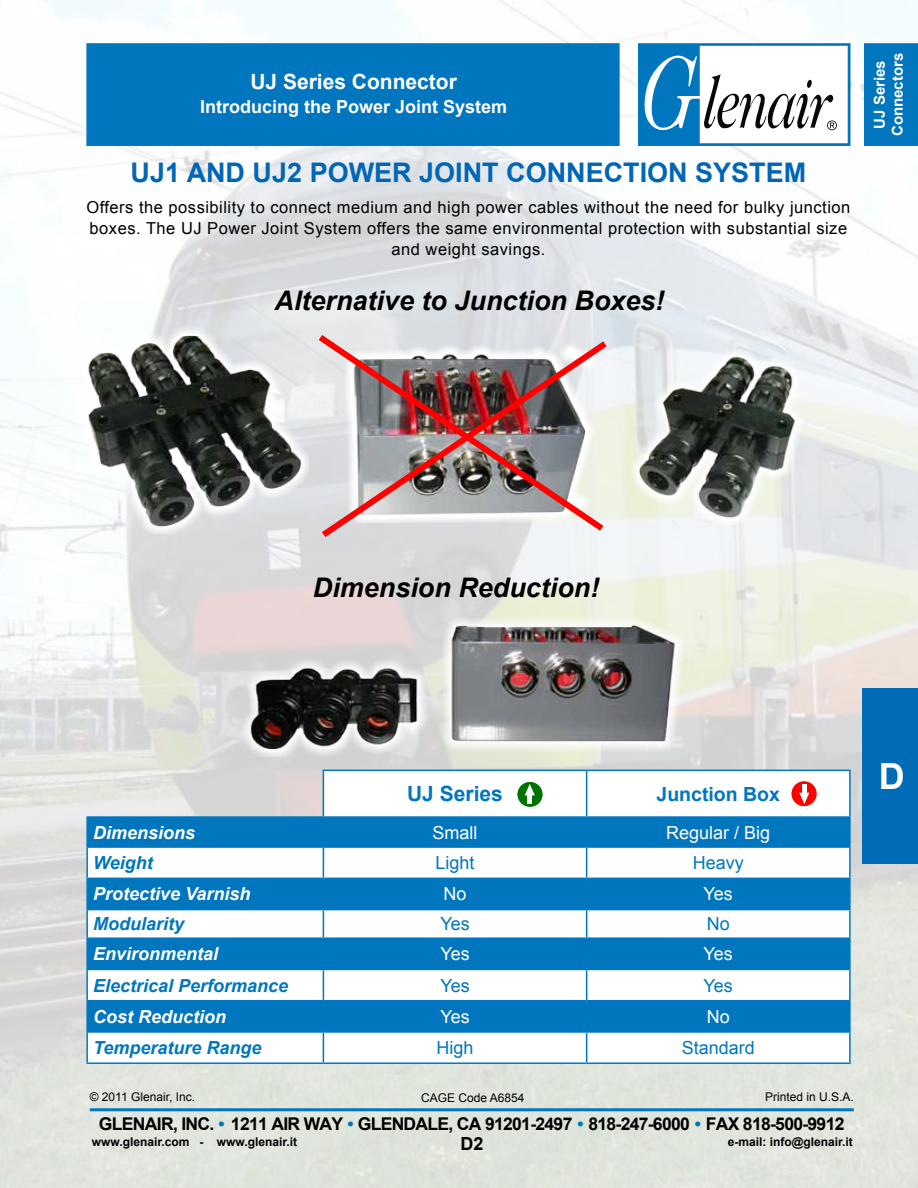
<style>
.page{position:relative;width:918px;height:1188px;background:#fff}
.page>*{position:absolute;margin:0;border:0;box-sizing:border-box;transform-origin:0 0}
.t1{font:700 36px "Arial";color:#fff}
.t2{font:italic 700 27px "Arial";color:#000}
.t3{font:700 27px "Arial";color:#0066b7}
.t4{font:700 21px "Arial";color:#fff}
.t5{font:700 21px "Arial";color:#0076bf}
.t6{font:700 19.5px "Arial";color:#0076bf}
.t7{font:italic 700 18px "Arial";color:#fff}
.t8{font:italic 700 18px "Arial";color:#0076bf}
.t9{font:18px "Arial";color:#0076bf}
.t10{font:18px "Arial";color:#fff}
.t11{font:700 18px "Arial";color:#fff}
.t12{font:700 18px "Arial";color:#000}
.t13{font:700 17.55px "Arial";letter-spacing:-.04em;color:#000}
.t14{font:16.5px/21px "Arial";letter-spacing:.03em;color:#000;text-align:center}
.t15{font:700 15px/18px "Arial";color:#fff;text-align:center}
.t16{font:700 12px "Arial";color:#000}
.t17{font:12px "Arial";color:#000}
.s1{color:#0076bf}
</style>
<div class="page">
<img style="left:0;top:0;width:918px;height:1188px">
<div style="left:86px;top:43px;width:534px;height:103px;background:#0076bf;border:2px solid #0076bf"></div>
<div style="left:864px;top:43px;width:54px;height:103px;background:#0076bf"></div>
<svg style="left:638px;top:43px;width:212px;height:103px"></svg>
<hr style="left:90px;top:1108px;width:764px;height:3px;background:#0076bf">
<div style="left:863px;top:688px;width:55px;height:176px;background:#006bb6"></div>
<svg style="left:312px;top:329px;width:298px;height:208px;background:#dfe1e5"></svg>
<svg style="left:239px;top:613px;width:444px;height:144px;background:#e4ded8"></svg>
<img style="left:246px;top:619px;width:437px;height:138px">
<div style="left:88px;top:879px;width:761px;height:152px;background:#0076bf"></div>
<svg style="left:88px;top:970px;width:761px;height:30px"></svg>
<hr style="left:587px;top:770px;width:264px;height:1px;background:#0076bf">
<hr style="left:849px;top:771px;width:2px;height:45px;background:#0076bf">
<hr style="left:587px;top:816px;width:264px;height:2px;background:#0076bf">
<hr style="left:849px;top:818px;width:2px;height:28px;background:#0076bf">
<hr style="left:587px;top:846px;width:264px;height:2px;background:#0076bf">
<hr style="left:849px;top:848px;width:2px;height:30px;background:#0076bf">
<hr style="left:323px;top:878px;width:264px;height:1px;background:#0076bf">
<hr style="left:587px;top:878px;width:264px;height:1px;background:#0076bf">
<hr style="left:586px;top:879px;width:1px;height:30px;background:#0076bf">
<hr style="left:849px;top:879px;width:2px;height:30px;background:#0076bf">
<hr style="left:323px;top:909px;width:264px;height:1px;background:#0076bf">
<hr style="left:587px;top:909px;width:264px;height:1px;background:#0076bf">
<hr style="left:849px;top:910px;width:2px;height:27px;background:#0076bf">
<hr style="left:323px;top:937px;width:264px;height:2px;background:#0076bf">
<hr style="left:587px;top:937px;width:264px;height:2px;background:#0076bf">
<hr style="left:586px;top:939px;width:1px;height:30px;background:#0076bf">
<hr style="left:849px;top:939px;width:2px;height:30px;background:#0076bf">
<hr style="left:323px;top:969px;width:264px;height:1px;background:#0076bf">
<hr style="left:587px;top:969px;width:264px;height:1px;background:#0076bf">
<hr style="left:586px;top:970px;width:1px;height:30px;background:#0076bf">
<hr style="left:849px;top:970px;width:2px;height:30px;background:#0076bf">
<hr style="left:323px;top:1000px;width:264px;height:1px;background:#0076bf">
<hr style="left:587px;top:1000px;width:264px;height:1px;background:#0076bf">
<hr style="left:586px;top:1001px;width:1px;height:30px;background:#0076bf">
<hr style="left:849px;top:1001px;width:2px;height:30px;background:#0076bf">
<hr style="left:86px;top:816px;width:237px;height:2px;background:#0076bf">
<hr style="left:86px;top:818px;width:2px;height:28px;background:#0076bf">
<hr style="left:86px;top:846px;width:237px;height:2px;background:#0076bf">
<hr style="left:86px;top:848px;width:2px;height:30px;background:#0076bf">
<hr style="left:86px;top:878px;width:237px;height:1px;background:#0076bf">
<hr style="left:86px;top:879px;width:2px;height:30px;background:#0076bf">
<hr style="left:323px;top:879px;width:1px;height:30px;background:#0076bf">
<hr style="left:86px;top:909px;width:237px;height:1px;background:#0076bf">
<hr style="left:86px;top:910px;width:2px;height:27px;background:#0076bf">
<svg style="left:87px;top:910px;width:763px;height:28px"></svg>
<hr style="left:86px;top:937px;width:237px;height:2px;background:#0076bf">
<hr style="left:86px;top:939px;width:2px;height:30px;background:#0076bf">
<hr style="left:323px;top:939px;width:1px;height:30px;background:#0076bf">
<hr style="left:86px;top:969px;width:237px;height:1px;background:#0076bf">
<hr style="left:86px;top:970px;width:2px;height:30px;background:#0076bf">
<hr style="left:323px;top:970px;width:1px;height:30px;background:#0076bf">
<hr style="left:86px;top:1000px;width:237px;height:1px;background:#0076bf">
<hr style="left:86px;top:1001px;width:2px;height:30px;background:#0076bf">
<hr style="left:323px;top:1001px;width:1px;height:30px;background:#0076bf">
<hr style="left:86px;top:1031px;width:237px;height:2px;background:#0076bf">
<hr style="left:86px;top:1033px;width:2px;height:29px;background:#0076bf">
<hr style="left:323px;top:1031px;width:264px;height:2px;background:#0076bf">
<hr style="left:587px;top:1031px;width:264px;height:2px;background:#0076bf">
<svg style="left:87px;top:1032px;width:763px;height:30px"></svg>
<hr style="left:849px;top:1033px;width:2px;height:29px;background:#0076bf">
<hr style="left:86px;top:1062px;width:237px;height:2px;background:#0076bf">
<hr style="left:323px;top:1062px;width:264px;height:2px;background:#0076bf">
<hr style="left:587px;top:1062px;width:264px;height:2px;background:#0076bf">
<svg style="left:87px;top:770px;width:763px;height:108px"></svg>
<div style="left:802px;top:784px;width:5px;height:10px;background:#fff"></div>
<svg style="left:632px;top:344px;width:176px;height:181px;fill:#e5ebed"></svg>
<img style="left:633px;top:352px;width:164px;height:172px">
<svg style="left:74px;top:323px;width:235px;height:211px"></svg>
<img style="left:76px;top:336px;width:231px;height:204px">
<img style="left:315px;top:336px;width:298px;height:207px">
<p class="t4" style="left:250px;top:68px;width:208px">UJ Series Connector</p>
<p class="t11" style="left:200px;top:95px;width:309px">Introducing the Power Joint System</p>
<h2 class="t3" style="left:131px;top:154px;width:677px">UJ1 AND UJ2 POWER JOINT CONNECTION SYSTEM</h2>
<p class="t14" style="left:86px;top:197px;width:765px">Offers the possibility to connect medium and high power cables without the need for bulky junction boxes. The UJ Power Joint System offers the same environmental protection with substantial size and weight savings.</p>
<h2 class="t2" style="left:275px;top:283px;width:392px">Alternative to Junction Boxes!</h2>
<p class="t15" style="left:871px;top:136px;width:85px;rotate:-90deg">UJ Series<br>Connectors</p>
<h2 class="t2" style="left:313px;top:570px;width:288px">Dimension Reduction!</h2>
<p class="t5" style="left:407px;top:780px;width:97px">UJ Series</p>
<p class="t6" style="left:657px;top:781px;width:125px">Junction Box</p>
<p class="t7" style="left:93px;top:821px;width:104px">Dimensions</p>
<p class="t10" style="left:433px;top:821px;width:46px">Small</p>
<p class="t10" style="left:666px;top:821px;width:106px">Regular / Big</p>
<p class="t8" style="left:93px;top:851px;width:61px">Weight</p>
<p class="t9" style="left:436px;top:851px;width:41px">Light</p>
<p class="t9" style="left:693px;top:851px;width:53px">Heavy</p>
<p class="t7" style="left:93px;top:882px;width:159px">Protective Varnish</p>
<p class="t10" style="left:444px;top:882px;width:25px">No</p>
<p class="t10" style="left:704px;top:882px;width:31px">Yes</p>
<p class="t8" style="left:93px;top:912px;width:93px">Modularity</p>
<p class="t9" style="left:440px;top:912px;width:31px">Yes</p>
<p class="t9" style="left:707px;top:912px;width:25px">No</p>
<p class="t7" style="left:93px;top:942px;width:127px">Environmental</p>
<p class="t10" style="left:440px;top:942px;width:31px">Yes</p>
<p class="t10" style="left:704px;top:942px;width:31px">Yes</p>
<p class="t8" style="left:93px;top:974px;width:197px">Electrical Performance</p>
<p class="t9" style="left:440px;top:974px;width:31px">Yes</p>
<p class="t9" style="left:704px;top:974px;width:31px">Yes</p>
<p class="t7" style="left:93px;top:1005px;width:135px">Cost Reduction</p>
<p class="t10" style="left:440px;top:1005px;width:31px">Yes</p>
<p class="t10" style="left:707px;top:1005px;width:25px">No</p>
<p class="t8" style="left:93px;top:1036px;width:170px">Temperature Range</p>
<p class="t9" style="left:437px;top:1036px;width:39px">High</p>
<p class="t9" style="left:682px;top:1036px;width:75px">Standard</p>
<p class="t17" style="left:90px;top:1089px;width:107px">© 2011 Glenair, Inc.</p>
<p class="t17" style="left:421px;top:1089px;width:105px">CAGE Code A6854</p>
<p class="t16" style="left:92px;top:1134px;width:207px">www.glenair.com - www.glenair.it</p>
<p class="t16" style="left:728px;top:1134px;width:127px">e-mail: info@glenair.it</p>
<p class="t17" style="left:765px;top:1089px;width:90px">Printed in U.S.A.</p>
<p class="t13" style="left:99px;top:1112px;width:747px">GLENAIR, INC. <span class="s1">•</span> 1211 AIR WAY <span class="s1">•</span> GLENDALE, CA 91201-2497 <span class="s1">•</span> 818-247-6000 <span class="s1">•</span> FAX 818-500-9912</p>
<p class="t12" style="left:460px;top:1132px;width:25px">D2</p>
<h1 class="t1" style="left:879px;top:753px;width:27px">D</h1>
</div>
